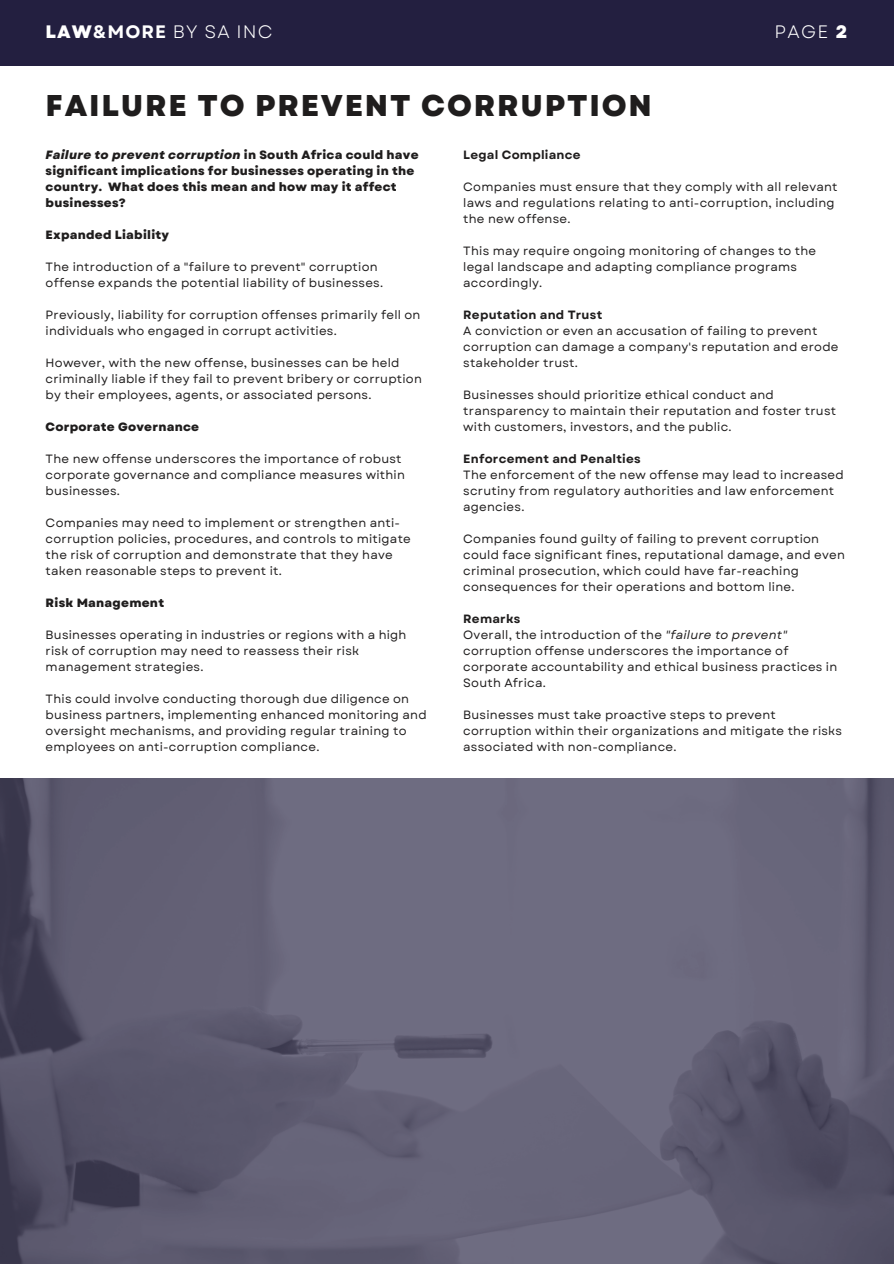
<style>
.page{position:relative;width:894px;height:1264px;background:#fff}
.page>*{position:absolute;margin:0;border:0;box-sizing:border-box;transform-origin:0 0}
.t1{font:800 30px "Garet";letter-spacing:.06em;color:#1f1d1d}
.t2{font:18px "Garet";letter-spacing:.06em;color:#fff}
.t3{font:12px/16px "Garet";letter-spacing:.02em;color:#1f1d1d}
.t4{font:800 12px/16px "Garet";letter-spacing:.02em;color:#1f1d1d}
.t5{font:700 12px "Garet";letter-spacing:.02em;color:#1f1d1d}
.s1{font-weight:800}
.s2{font-weight:700}
.s3{font-style:italic}
</style>
<div class="page">
<div style="left:0;top:0;width:893px;height:65px;background:#231f40"></div>
<svg style="left:0;top:778px;width:893px;height:485px;background:#626075"></svg>
<p class="t2" style="left:46px;top:18px;width:228px"><span class="s1">LAW</span><span class="s2">&amp;MORE</span> BY SA INC</p>
<h2 class="t2" style="left:774px;top:18px;width:74px">PAGE <span class="s1">2</span></h2>
<h2 class="t1" style="left:46px;top:83px;width:607px">FAILURE TO PREVENT CORRUPTION</h2>
<h1 class="t4" style="left:46px;top:147px;width:374px"><span class="s3">Failure to prevent corruption</span> in South Africa could have significant implications for businesses operating in the country. What does this mean and how may it affect businesses?</h1>
<h3 class="t4" style="left:46px;top:227px;width:125px">Expanded Liability</h3>
<h3 class="t3" style="left:46px;top:259px;width:339px">The introduction of a "failure to prevent" corruption offense expands the potential liability of businesses.</h3>
<p class="t3" style="left:46px;top:307px;width:376px">Previously, liability for corruption offenses primarily fell on individuals who engaged in corrupt activities.</p>
<p class="t3" style="left:46px;top:355px;width:378px">However, with the new offense, businesses can be held criminally liable if they fail to prevent bribery or corruption by their employees, agents, or associated persons.</p>
<p class="t4" style="left:46px;top:419px;width:155px">Corporate Governance</p>
<h3 class="t3" style="left:46px;top:451px;width:360px">The new offense underscores the importance of robust corporate governance and compliance measures within businesses.</h3>
<p class="t3" style="left:46px;top:515px;width:366px">Companies may need to implement or strengthen anti&shy;corruption policies, procedures, and controls to mitigate the risk of corruption and demonstrate that they have taken reasonable steps to prevent it.</p>
<p class="t4" style="left:46px;top:595px;width:120px">Risk Management</p>
<h3 class="t3" style="left:46px;top:627px;width:362px">Businesses operating in industries or regions with a high risk of corruption may need to reassess their risk management strategies.</h3>
<p class="t3" style="left:46px;top:691px;width:382px">This could involve conducting thorough due diligence on business partners, implementing enhanced monitoring and oversight mechanisms, and providing regular training to employees on anti-corruption compliance.</p>
<p class="t5" style="left:463px;top:146px;width:119px">Legal Compliance</p>
<h3 class="t3" style="left:463px;top:179px;width:376px">Companies must ensure that they comply with all relevant laws and regulations relating to anti-corruption, including the new offense.</h3>
<p class="t3" style="left:463px;top:243px;width:354px">This may require ongoing monitoring of changes to the legal landscape and adapting compliance programs accordingly.</p>
<p class="t5" style="left:463px;top:306px;width:140px">Reputation and Trust</p>
<p class="t3" style="left:463px;top:323px;width:376px">A conviction or even an accusation of failing to prevent corruption can damage a company's reputation and erode stakeholder trust.</p>
<p class="t3" style="left:463px;top:387px;width:374px">Businesses should prioritize ethical conduct and transparency to maintain their reputation and foster trust with customers, investors, and the public.</p>
<p class="t5" style="left:463px;top:450px;width:179px">Enforcement and Penalties</p>
<p class="t3" style="left:463px;top:467px;width:382px">The enforcement of the new offense may lead to increased scrutiny from regulatory authorities and law enforcement agencies.</p>
<p class="t3" style="left:463px;top:531px;width:383px">Companies found guilty of failing to prevent corruption could face significant fines, reputational damage, and even criminal prosecution, which could have far-reaching consequences for their operations and bottom line.</p>
<p class="t5" style="left:463px;top:610px;width:59px">Remarks</p>
<p class="t3" style="left:463px;top:627px;width:375px">Overall, the introduction of the <span class="s3">"failure to prevent" </span>corruption offense underscores the importance of corporate accountability and ethical business practices in South Africa.</p>
<p class="t3" style="left:463px;top:707px;width:380px">Businesses must take proactive steps to prevent corruption within their organizations and mitigate the risks associated with non-compliance.</p>
</div>
